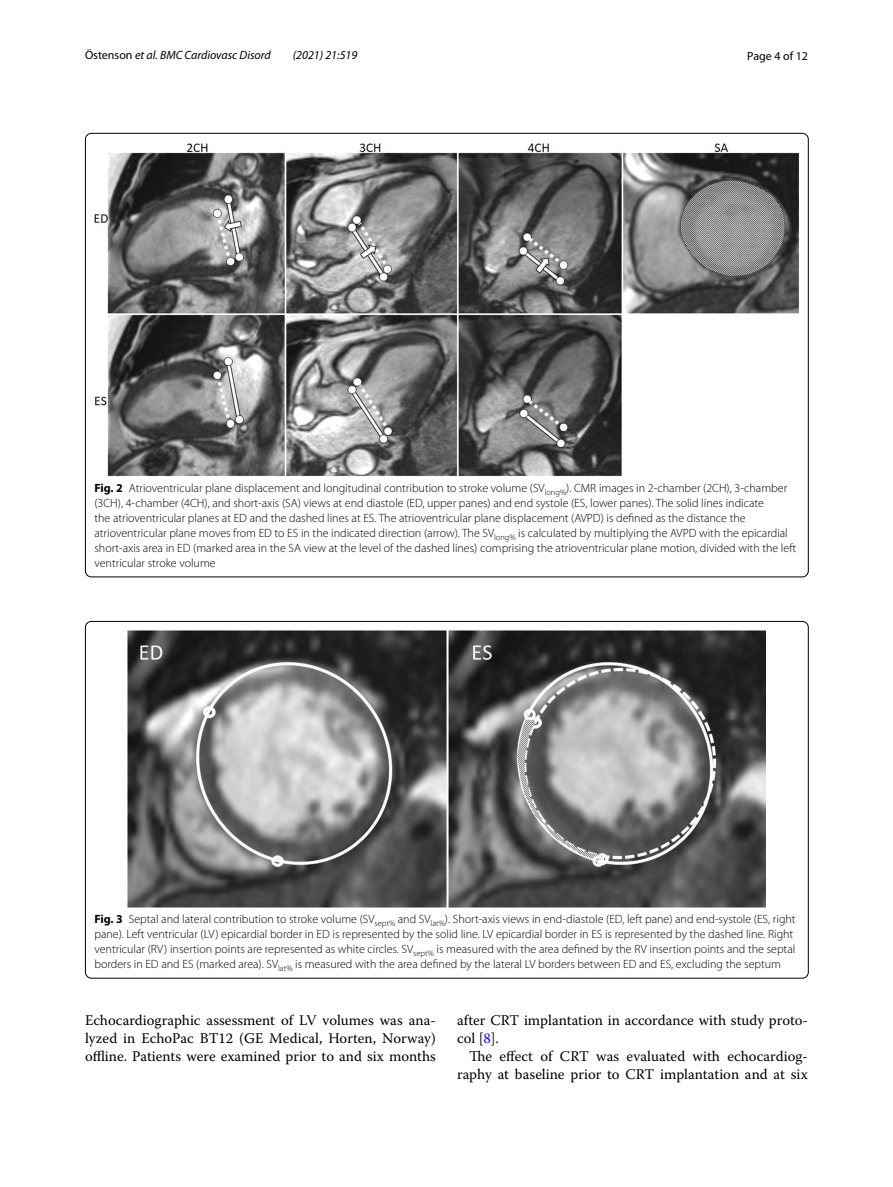
<style>
.page{position:relative;width:893px;height:1187px;background:#fff}
.page>*{position:absolute;margin:0;border:0;box-sizing:border-box;transform-origin:0 0}
.t1{font:14.7px/18px "Warnock Pro";color:#000;text-align:justify}
.t2{font:300 12px/15px "Myriad Pro";color:#000}
.t3{font:italic 12px "Myriad Pro";color:#000}
.t4{font:12px "Myriad Pro";color:#000}
.s1{font-style:normal}
.s2{font-weight:700}
.s3{color:#00f}
</style>
<div class="page">
<img style="left:94px;top:143px;width:706px;height:333px">
<img style="left:128px;top:630px;width:638px;height:277px">
<p class="t3" style="left:85px;top:48px;width:187px"><span class="s1">Östenson</span> et al. BMC Cardiovasc Disord</p>
<p class="t3" style="left:293px;top:48px;width:66px">(2021) 21:519</p>
<p class="t4" style="left:747px;top:48px;width:62px">Page 4 of 12</p>
<p class="t2" style="left:94px;top:480px;width:703px"><span class="s2">Fig. 2</span> Atrioventricular plane displacement and longitudinal contribution to stroke volume (SV<sub>long%</sub>). CMR images in 2-chamber (2CH), 3-chamber (3CH), 4-chamber (4CH), and short-axis (SA) views at end diastole (ED, upper panes) and end systole (ES, lower panes). The solid lines indicate<br>the atrioventricular planes at ED and the dashed lines at ES. The atrioventricular plane displacement (AVPD) is defined as the distance the atrioventricular plane moves from ED to ES in the indicated direction (arrow). The SV<sub>long%</sub> is calculated by multiplying the AVPD with the epicardial short-axis area in ED (marked area in the SA view at the level of the dashed lines) comprising the atrioventricular plane motion, divided with the left ventricular stroke volume</p>
<p class="t2" style="left:94px;top:911px;width:703px"><span class="s2">Fig. 3</span> Septal and lateral contribution to stroke volume (SV<sub>sept%</sub> and SV<sub>lat%</sub>). Short-axis views in end-diastole (ED, left pane) and end-systole (ES, right pane). Left ventricular (LV) epicardial border in ED is represented by the solid line. LV epicardial border in ES is represented by the dashed line. Right ventricular (RV) insertion points are represented as white circles. SV<sub>sept%</sub> is measured with the area defined by the RV insertion points and the septal borders in ED and ES (marked area). SV<sub>lat%</sub> is measured with the area defined by the lateral LV borders between ED and ES, excluding the septum</p>
<p class="t1" style="left:85px;top:1010px;width:352px">Echocardiographic assessment of LV volumes was ana&shy;lyzed in EchoPac BT12 (GE Medical, Horten, Norway) offline. Patients were examined prior to and six months</p>
<p class="t1" style="left:457px;top:1010px;width:352px">after CRT implantation in accordance with study proto&shy;col [<span class="s3">8</span>].</p>
<p class="t1" style="left:457px;top:1046px;width:352px;text-align:right">The effect of CRT was evaluated with echocardiog&shy;raphy at baseline prior to CRT implantation and at six</p>
</div>
